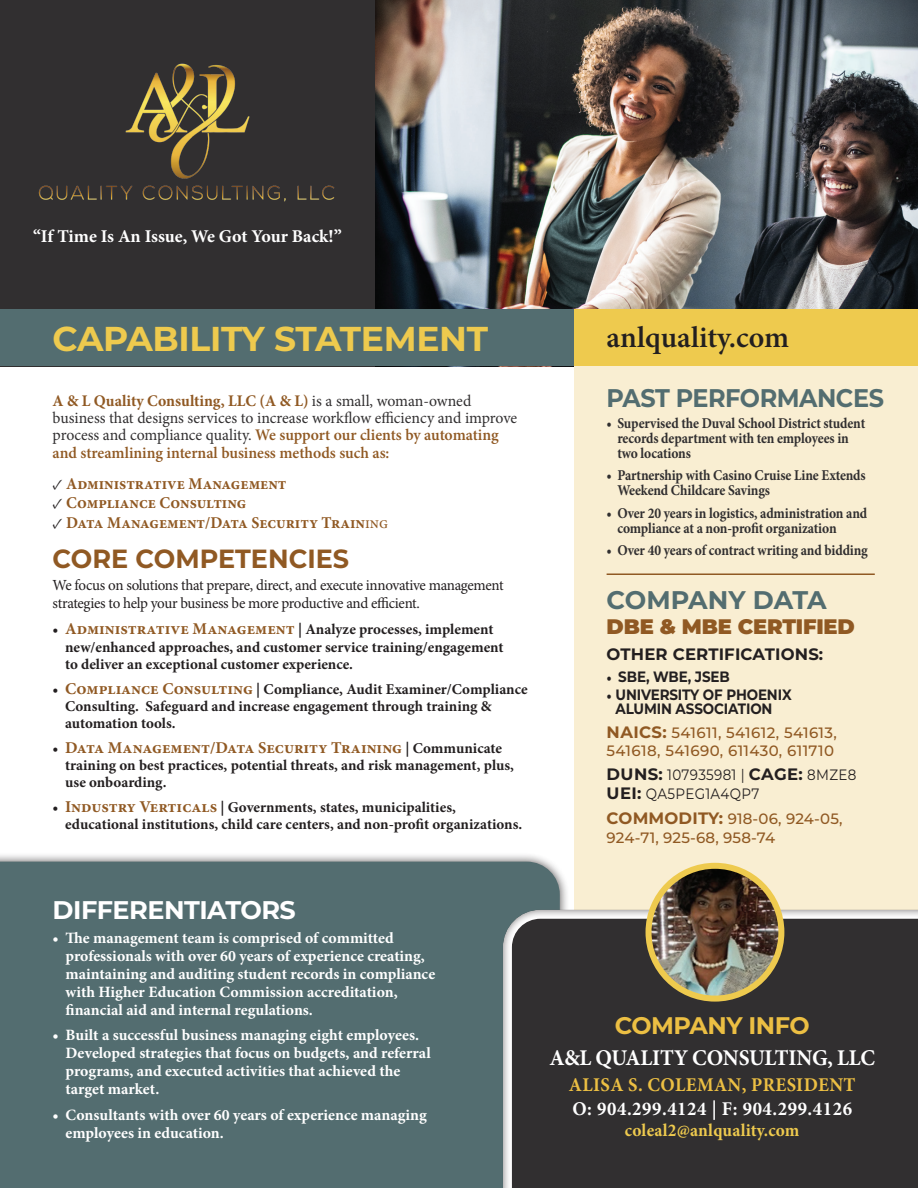
<style>
.page{position:relative;width:918px;height:1188px;background:#fff}
.page>*{position:absolute;margin:0;border:0;box-sizing:border-box;transform-origin:0 0}
.t1{font:700 34.5px "Montserrat";letter-spacing:-.01em;color:#eeca4e}
.t2{font:600 30px "Minion Pro";color:#231f20}
.t3{font:700 26.25px "Montserrat";color:#905923}
.t4{font:700 25.5px "Montserrat";letter-spacing:-.02em;color:#536d70;scale:.94 1}
.t5{font:700 25.5px "Montserrat";letter-spacing:-.02em;color:#fff}
.t6{font:700 25.5px "Montserrat";letter-spacing:-.02em;color:#536d70}
.t7{font:700 24px "Montserrat";letter-spacing:-.02em;color:#ecbf43}
.t8{font:700 22.5px "Minion Pro";letter-spacing:-.01em;color:#fff;scale:.96 1}
.t9{font:900 21px "Montserrat";letter-spacing:-.01em;color:#905923}
.t10{font:700 19.5px "Minion Pro";letter-spacing:.03em;color:#fff;scale:.96 1}
.t11{font:700 19.5px "Minion Pro";letter-spacing:.02em;color:#ecbf43;scale:.96 1}
.t12{font:700 18px "Minion Pro";letter-spacing:-.015em;color:#fff}
.t13{font:700 18px "Minion Pro";color:#eeca4e;scale:.96 1}
.t14{font:700 16.5px "Minion Pro";color:#905923;scale:.96 1}
.t15{font:700 16.5px "Minion Pro";color:#905923}
.t16{font:700 16.5px "Montserrat";letter-spacing:.01em;color:#231f20}
.t17{font:16.2px/17.2px "Minion Pro";color:#312f30}
.t18{font:700 15.75px/18px "Minion Pro";color:#fff}
.t19{font:15.45px/18px "Minion Pro";letter-spacing:-.025em;color:#231f20}
.t20{font:700 15px/17.2px "Minion Pro";color:#231f20}
.t21{font:700 15px/15px "Minion Pro";letter-spacing:-.01em;color:#312f30;scale:.9 1}
.t22{font:500 15px/18px "Montserrat";letter-spacing:.025em;color:#905923}
.t23{font:700 15px/13.5px "Montserrat";letter-spacing:-.01em;color:#231f20;scale:.9 1}
.t24{font:15px/19.5px "Montserrat";letter-spacing:.025em;color:#231f20;scale:.9 1}
.s1{font-weight:700;color:#905923}
.s2{font-weight:600;color:#905923}
.s3{font-size:15px;color:#231f20}
.s4{font-weight:400}
.s5{font-size:16.5px;color:#905923}
.s6{font-family:"Minion Pro"}
.s7{font-weight:700;font-size:16.5px}
</style>
<div class="page">
<div style="left:0;top:0;width:918px;height:366px;background:#312f30"></div>
<img style="left:375px;top:0;width:543px;height:309px">
<div style="left:0;top:852px;width:570px;height:336px;background:#231f20;opacity:.75"></div>
<div style="left:0;top:862px;width:560px;height:326px;background:#536d70"></div>
<div style="left:574px;top:364px;width:344px;height:598px;background:#f9eed2"></div>
<div style="left:501px;top:910px;width:417px;height:278px;background:#312f30"></div>
<div style="left:0;top:309px;width:574px;height:57px;background:#536d70"></div>
<img style="left:38px;top:63px;width:297px;height:139px">
<div style="left:574px;top:309px;width:344px;height:57px;background:#eeca4e"></div>
<hr style="left:607px;top:573px;width:268px;height:2px;background:#905923">
<img style="left:649px;top:866px;width:132px;height:133px;border-radius:66px">
<div style="left:646px;top:863px;width:138px;height:139px;border:6px solid #eeca4e;border-radius:50%"></div>
<p class="t12" style="left:33px;top:223px;width:310px">“If Time Is An Issue, We Got Your Back!”</p>
<h1 class="t1" style="left:53px;top:313px;width:437px">CAPABILITY STATEMENT</h1>
<p class="t17" style="left:53px;top:392px;width:466px"><span class="s1">A &amp; L Quality Consulting, LLC (A &amp; L)</span> is a small, woman-owned business that designs services to increase workflow efficiency and improve process and compliance quality. <span class="s2">We support our clients by automating and streamlining internal business methods such as:</span></p>
<p class="t14" style="left:53px;top:472px;width:245px"><span class="s3">✓</span> Administrative Management</p>
<p class="t14" style="left:53px;top:491px;width:203px"><span class="s3">✓</span> Compliance Consulting</p>
<p class="t14" style="left:53px;top:511px;width:351px"><span class="s3">✓</span> Data Management/Data Security Train<span class="s4">ing</span></p>
<h3 class="t3" style="left:53px;top:539px;width:298px">CORE COMPETENCIES</h3>
<p class="t19" style="left:53px;top:576px;width:453px">We focus on solutions that prepare, direct, and execute innovative management strategies to help your business be more productive and efficient.</p>
<p class="t20" style="left:65px;top:621px;width:440px;text-indent:-12px">• <span class="s5">Administrative Management</span> | Analyze processes, implement new/enhanced approaches, and customer service training/engagement to deliver an exceptional customer experience.</p>
<p class="t20" style="left:65px;top:680px;width:464px;text-indent:-12px">• <span class="s5">Compliance Consulting</span> | Compliance, Audit Examiner/Compliance<br>Consulting. Safeguard and increase engagement through training &amp; automation tools.</p>
<p class="t15" style="left:53px;top:736px;width:451px"><span class="s3">•</span> Data Management/Data Security Training <span class="s3">| Communicate</span></p>
<p class="t20" style="left:65px;top:757px;width:450px">training on best practices, potential threats, and risk management, plus, use onboarding.</p>
<p class="t20" style="left:65px;top:799px;width:459px;text-indent:-12px">• <span class="s5">Industry Verticals</span> | Governments, states, municipalities, educational institutions, child care centers, and non-profit organizations.</p>
<h3 class="t5" style="left:53px;top:891px;width:245px">DIFFERENTIATORS</h3>
<p class="t18" style="left:66px;top:928px;width:371px;text-indent:-13px">• The management team is comprised of committed professionals with over 60 years of experience creating, maintaining and auditing student records in compliance with Higher Education Commission accreditation, financial aid and internal regulations.</p>
<p class="t18" style="left:66px;top:1026px;width:367px;text-indent:-13px">• Built a successful business managing eight employees.<br>Developed strategies that focus on budgets, and referral programs, and executed activities that achieved the target market.</p>
<p class="t18" style="left:66px;top:1105px;width:363px;text-indent:-13px">• Consultants with over 60 years of experience managing employees in education.</p>
<h2 class="t2" style="left:607px;top:317px;width:184px">anlquality.com</h2>
<h3 class="t4" style="left:607px;top:379px;width:297px">PAST PERFORMANCES</h3>
<p class="t21" style="left:617px;top:415px;width:277px;text-indent:-11px">• Supervised the Duval School District student records department with ten employees in two locations</p>
<p class="t21" style="left:617px;top:468px;width:277px;text-indent:-11px">• Partnership with Casino Cruise Line Extends<br>Weekend Childcare Savings</p>
<p class="t21" style="left:617px;top:505px;width:279px;text-indent:-11px">• Over 20 years in logistics, administration and compliance at a non-profit organization</p>
<p class="t21" style="left:607px;top:543px;width:292px">• Over 40 years of contract writing and bidding</p>
<h3 class="t6" style="left:607px;top:581px;width:222px">COMPANY DATA</h3>
<h3 class="t9" style="left:607px;top:611px;width:250px">DBE &amp; MBE CERTIFIED</h3>
<p class="t16" style="left:607px;top:642px;width:218px">OTHER CERTIFICATIONS:</p>
<p class="t23" style="left:607px;top:670px;width:138px"><span class="s6">•</span> SBE, WBE, JSEB</p>
<p class="t23" style="left:616px;top:688px;width:197px;text-indent:-9px"><span class="s6">•</span> UNIVERSITY OF PHOENIX<br>ALUMIN ASSOCIATION</p>
<p class="t22" style="left:607px;top:723px;width:232px"><span class="s7">NAICS:</span> 541611, 541612, 541613,<br>541618, 541690, 611430, 611710</p>
<p class="t24" style="left:607px;top:764px;width:279px"><span class="s7">DUNS:</span> 107935981 | <span class="s7">CAGE:</span> 8MZE8<br><span class="s7">UEI:</span> QA5PEG1A4QP7</p>
<p class="t22" style="left:607px;top:808px;width:237px;line-height:19.5px"><span class="s7">COMMODITY:</span> 918-06, 924-05,<br>924-71, 925-68, 958-74</p>
<h3 class="t7" style="left:615px;top:1008px;width:197px">COMPANY INFO</h3>
<h3 class="t8" style="left:549px;top:1042px;width:341px">A&amp;L QUALITY CONSULTING, LLC</h3>
<h3 class="t11" style="left:569px;top:1071px;width:300px">ALISA S. COLEMAN, PRESIDENT</h3>
<h3 class="t10" style="left:572px;top:1095px;width:293px">O: 904.299.4124 | F: 904.299.4126</h3>
<p class="t13" style="left:625px;top:1117px;width:183px">coleal2@anlquality.com</p>
</div>
